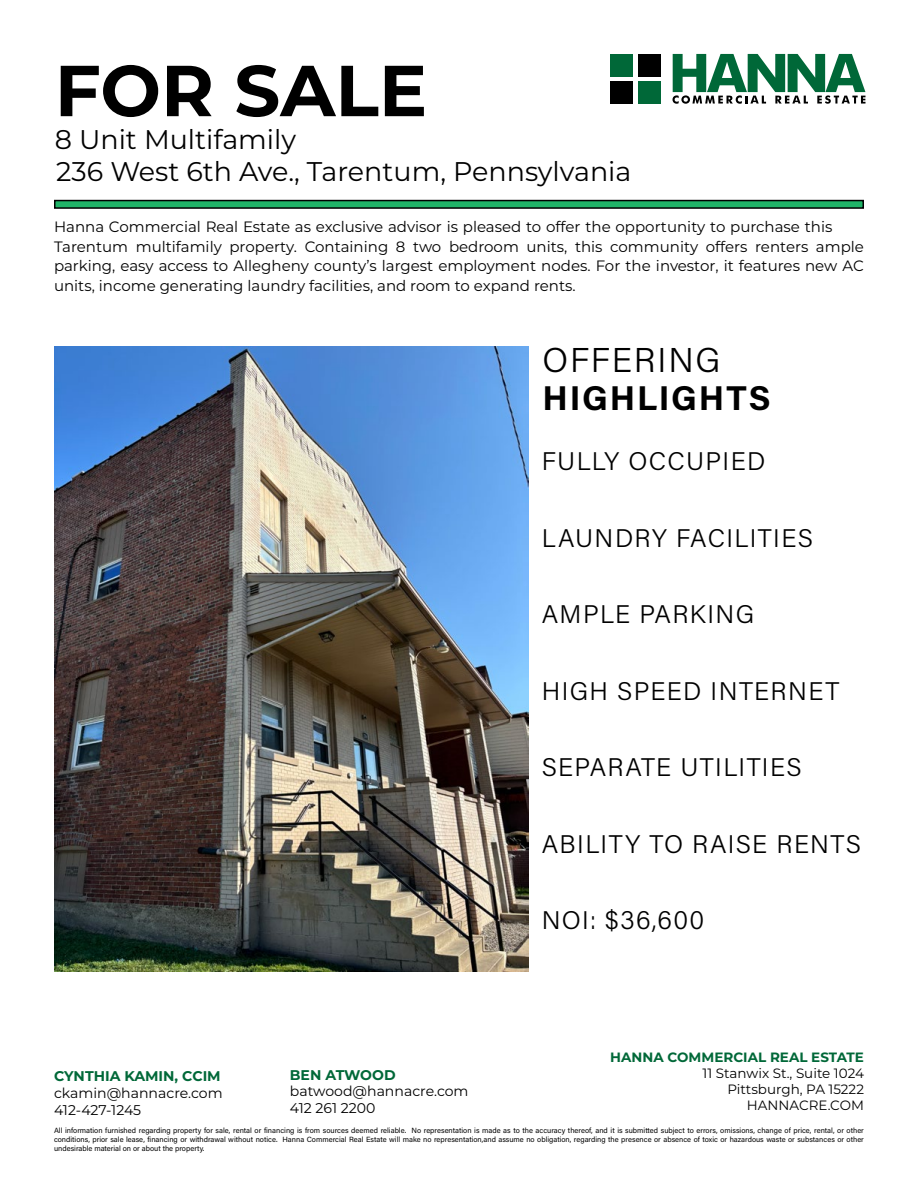
<style>
.page{position:relative;width:918px;height:1188px;background:#fff}
.page>*{position:absolute;margin:0;border:0;box-sizing:border-box;transform-origin:0 0}
.t1{font:700 72px "Montserrat";color:#000}
.t2{font:700 34.5px "Acumin Pro";letter-spacing:.05em;color:#000}
.t3{font:300 34.5px "Acumin Pro";letter-spacing:.05em;color:#000}
.t4{font:27px/32.4px "Montserrat";color:#000}
.t5{font:300 25.5px "Acumin Pro";letter-spacing:.05em;color:#000}
.t6{font:15px/19.5px "Montserrat";color:#000}
.t7{font:14.1px/17px "Montserrat";color:#000}
.t8{font:700 14.1px "Montserrat";color:#006838}
.t9{font:13.5px/16.2px "Montserrat";color:#000;text-align:right}
.t10{font:700 13.5px "Montserrat";color:#006838}
.t11{font:7.5px/9px "Acumin Pro";color:#000;text-align:justify}
</style>
<div class="page">
<svg style="left:673px;top:54px;width:193px;height:50px"></svg>
<div style="left:611px;top:54px;width:22px;height:22px;background:#006838"></div>
<div style="left:638px;top:54px;width:22px;height:22px;background:#000"></div>
<div style="left:611px;top:81px;width:22px;height:23px;background:#000"></div>
<div style="left:638px;top:81px;width:22px;height:23px;background:#006838"></div>
<div style="left:55px;top:201px;width:808px;height:7px;background:#20b468"></div>
<div style="left:54px;top:200px;width:810px;height:9px;border:2px solid #000"></div>
<img style="left:55px;top:346px;width:473px;height:626px">
<h1 class="t1" style="left:55px;top:39px;width:374px">FOR SALE</h1>
<h3 class="t4" style="left:55px;top:122px;width:578px">8 Unit Multifamily<br>236 West 6th Ave., Tarentum, Pennsylvania</h3>
<p class="t6" style="left:54px;top:216px;width:811px">Hanna Commercial Real Estate as exclusive advisor is pleased to offer the opportunity to purchase this Tarentum multifamily property. Containing 8 two bedroom units, this community offers renters ample parking, easy access to Allegheny county’s largest employment nodes. For the investor, it features new AC units, income generating laundry facilities, and room to expand rents.</p>
<h2 class="t3" style="left:543px;top:336px;width:179px">OFFERING</h2>
<h2 class="t2" style="left:543px;top:374px;width:230px">HIGHLIGHTS</h2>
<h3 class="t5" style="left:542px;top:444px;width:225px">FULLY OCCUPIED</h3>
<h3 class="t5" style="left:542px;top:520px;width:273px">LAUNDRY FACILITIES</h3>
<h3 class="t5" style="left:542px;top:597px;width:214px">AMPLE PARKING</h3>
<h3 class="t5" style="left:542px;top:673px;width:299px">HIGH SPEED INTERNET</h3>
<h3 class="t5" style="left:542px;top:750px;width:261px">SEPARATE UTILITIES</h3>
<h3 class="t5" style="left:542px;top:826px;width:321px">ABILITY TO RAISE RENTS</h3>
<h3 class="t8" style="left:54px;top:1066px;width:168px">CYNTHIA KAMIN, CCIM</h3>
<h3 class="t7" style="left:54px;top:1084px;width:170px">ckamin@hannacre.com<br>412-427-1245</h3>
<h3 class="t8" style="left:290px;top:1064px;width:107px">BEN ATWOOD</h3>
<h3 class="t7" style="left:290px;top:1082px;width:180px">batwood@hannacre.com<br>412 261 2200</h3>
<h3 class="t5" style="left:542px;top:903px;width:164px">NOI: $36,600</h3>
<h3 class="t10" style="left:610px;top:1047px;width:255px">HANNA COMMERCIAL REAL ESTATE</h3>
<h3 class="t9" style="left:703px;top:1065px;width:163px">11 Stanwix St., Suite 1024<br>Pittsburgh, PA 15222<br>HANNACRE.COM</h3>
<p class="t11" style="left:54px;top:1125px;width:811px">All information furnished regarding property for sale, rental or financing is from sources deemed reliable. No representation is made as to the accuracy thereof, and it is submitted subject to errors, omissions, change of price, rental, or other conditions, prior sale lease, financing or withdrawal without notice. Hanna Commercial Real Estate will make no representation,and assume no obligation, regarding the presence or absence of toxic or hazardous waste or substances or other undesirable material on or about the property.</p>
</div>
